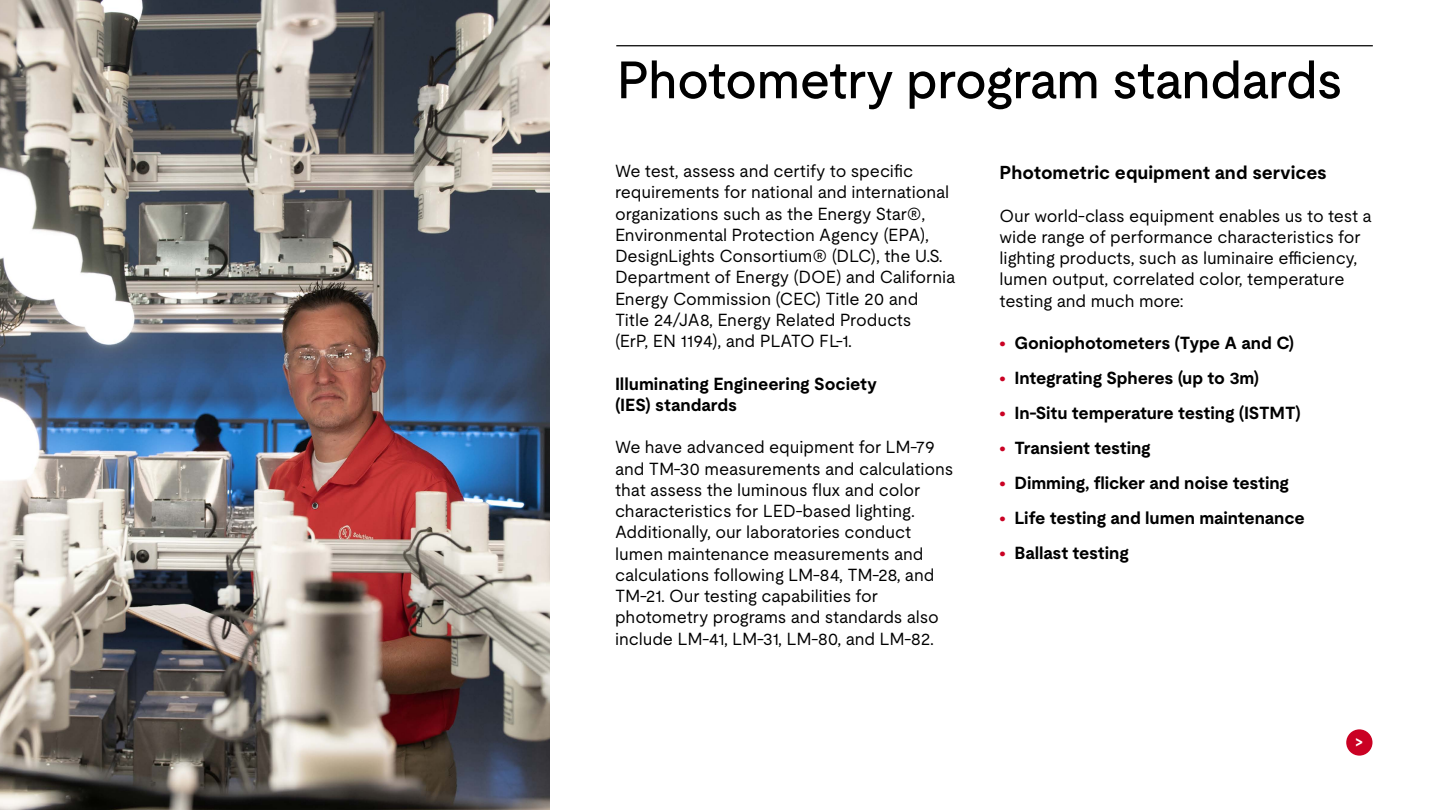
<style>
.page{position:relative;width:1440px;height:810px;background:#fff}
.page>*{position:absolute;margin:0;border:0;box-sizing:border-box;transform-origin:0 0}
.t1{font:500 52.5px "UL Moderat";letter-spacing:-.02em;color:#000}
.t2{font:700 18.75px "UL Moderat";color:#000}
.t3{font:17.5px/21.2px "UL Moderat";letter-spacing:-.005em;color:#000}
.t4{font:700 17.5px/21.2px "UL Moderat";letter-spacing:-.005em;color:#000}
.s1{color:#ca0123}
</style>
<div class="page">
<img style="left:0;top:0;width:549px;height:810px">
<div style="left:1346px;top:729px;width:26px;height:27px;background:#ca0123;border-radius:50%"></div>
<hr style="left:616px;top:45px;width:757px;height:1px;background:#000">
<h1 class="t1" style="left:616px;top:39px;width:728px">Photometry program standards</h1>
<p class="t3" style="left:615px;top:160px;width:342px">We test, assess and certify to specific requirements for national and international organizations such as the Energy Star®, Environmental Protection Agency (EPA), DesignLights Consortium® (DLC), the U.S.<br>Department of Energy (DOE) and California Energy Commission (CEC) Title 20 and Title 24/JA8, Energy Related Products<br>(ErP, EN 1194), and PLATO FL-1.</p>
<p class="t4" style="left:615px;top:373px;width:264px">Illuminating Engineering Society (IES) standards</p>
<p class="t3" style="left:615px;top:436px;width:340px">We have advanced equipment for LM-79 and TM-30 measurements and calculations that assess the luminous flux and color characteristics for LED-based lighting.<br>Additionally, our laboratories conduct lumen maintenance measurements and calculations following LM-84, TM-28, and TM-21. Our testing capabilities for photometry programs and standards also include LM-41, LM-31, LM-80, and LM-82.</p>
<p class="t2" style="left:1000px;top:158px;width:329px">Photometric equipment and services</p>
<p class="t3" style="left:1000px;top:204px;width:374px">Our world-class equipment enables us to test a wide range of performance characteristics for lighting products, such as luminaire efficiency, lumen output, correlated color, temperature testing and much more:</p>
<p class="t4" style="left:1000px;top:332px;width:296px"><span class="s1">•</span> Goniophotometers (Type A and C)</p>
<p class="t4" style="left:1000px;top:367px;width:261px"><span class="s1">•</span> Integrating Spheres (up to 3m)</p>
<p class="t4" style="left:1000px;top:402px;width:303px"><span class="s1">•</span> In-Situ temperature testing (ISTMT)</p>
<p class="t4" style="left:1000px;top:437px;width:153px"><span class="s1">•</span> Transient testing</p>
<p class="t4" style="left:1000px;top:472px;width:291px"><span class="s1">•</span> Dimming, flicker and noise testing</p>
<p class="t4" style="left:1000px;top:507px;width:307px"><span class="s1">•</span> Life testing and lumen maintenance</p>
<p class="t4" style="left:1000px;top:542px;width:131px"><span class="s1">•</span> Ballast testing</p>
</div>
